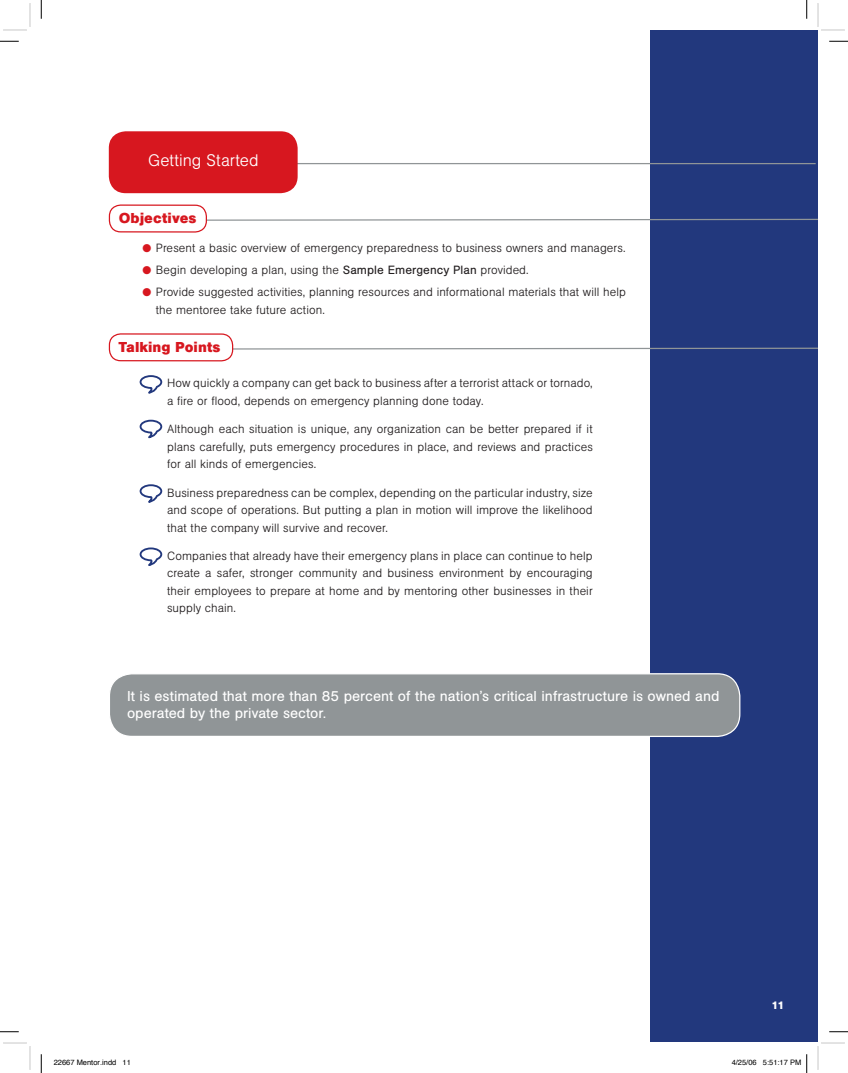
<style>
.page{position:relative;width:848px;height:1073px;background:#fff}
.page>*{position:absolute;margin:0;border:0;box-sizing:border-box;transform-origin:0 0}
.t1{font:17.5px "URW Accidalia Buc T Ligh";color:#fff}
.t2{font:15px/17.5px "URW Accidalia Buc T";color:#fff}
.t3{font:700 15px "URW Accidalia Buc T";letter-spacing:.005em;color:#d7171f}
.t4{font:12.5px/17.5px "URW Accidalia Buc T Ligh";letter-spacing:.005em;color:#231f20;text-align:justify}
.t5{font:700 11.25px "URW Accidalia Buc T";color:#fff}
.t6{font:7.5px "Helvetica";color:#000}
.s1{color:#d7171f}
.s2{font-family:"URW Accidalia Buc T"}
</style>
<div class="page">
<div style="left:649px;top:31px;width:168px;height:1011px;background:#22387d"></div>
<svg style="left:140px;top:375px;width:22px;height:18px"></svg>
<svg style="left:140px;top:420px;width:22px;height:18px"></svg>
<svg style="left:140px;top:484px;width:22px;height:19px"></svg>
<svg style="left:140px;top:547px;width:22px;height:19px"></svg>
<hr style="left:263px;top:163px;width:552px;height:1px;background:#909597">
<div style="left:109px;top:131px;width:188px;height:62px;background:#d7171f;border-radius:17px"></div>
<svg style="left:207px;top:218px;width:611px;height:3px"></svg>
<div style="left:109px;top:204px;width:98px;height:29px;border:1px solid #d7171f;border-radius:11px"></div>
<svg style="left:233px;top:347px;width:585px;height:3px"></svg>
<div style="left:109px;top:333px;width:124px;height:28px;border:1px solid #d7171f;border-radius:11px"></div>
<div style="left:109px;top:673px;width:630px;height:63px;background:#909597;border-radius:22px"></div>
<div style="left:109px;top:673px;width:631px;height:64px;border:1px solid #fff;border-radius:22px"></div>
<svg style="left:0;top:40px;width:19px;height:2px"></svg>
<svg style="left:829px;top:40px;width:19px;height:2px"></svg>
<svg style="left:0;top:1031px;width:19px;height:1px"></svg>
<svg style="left:829px;top:1031px;width:19px;height:1px"></svg>
<svg style="left:40px;top:0;width:2px;height:19px"></svg>
<svg style="left:40px;top:1054px;width:2px;height:18px"></svg>
<svg style="left:806px;top:0;width:1px;height:19px"></svg>
<svg style="left:806px;top:1054px;width:1px;height:18px"></svg>
<svg style="left:4px;top:1042px;width:23px;height:2px"></svg>
<svg style="left:817px;top:4px;width:27px;height:27px"></svg>
<svg style="left:817px;top:1042px;width:27px;height:27px"></svg>
<h1 class="t1" style="left:148px;top:151px;width:112px">Getting Started</h1>
<h2 class="t3" style="left:119px;top:209px;width:79px">Objectives</h2>
<p class="t4" style="left:142px;top:239px;width:484px"><span class="s1">●</span> Present a basic overview of emergency preparedness to business owners and managers.</p>
<p class="t4" style="left:142px;top:261px;width:388px"><span class="s1">●</span> Begin developing a plan, using the <span class="s2">Sample Emergency Plan</span> provided.</p>
<p class="t4" style="left:156px;top:283px;width:471px;text-indent:-13px"><span class="s1">●</span> Provide suggested activities, planning resources and informational materials that will help the mentoree take future action.</p>
<h2 class="t3" style="left:119px;top:338px;width:103px">Talking Points</h2>
<p class="t4" style="left:167px;top:374px;width:427px">How quickly a company can get back to business after a terrorist attack or tornado, a fire or flood, depends on emergency planning done today.</p>
<p class="t4" style="left:167px;top:420px;width:427px">Although each situation is unique, any organization can be better prepared if it plans carefully, puts emergency procedures in place, and reviews and practices for all kinds of emergencies.</p>
<p class="t4" style="left:167px;top:483px;width:427px">Business preparedness can be complex, depending on the particular industry, size and scope of operations. But putting a plan in motion will improve the likelihood that the company will survive and recover.</p>
<p class="t4" style="left:167px;top:547px;width:427px">Companies that already have their emergency plans in place can continue to help create a safer, stronger community and business environment by encouraging their employees to prepare at home and by mentoring other businesses in their supply chain.</p>
<h2 class="t2" style="left:127px;top:687px;width:594px">It is estimated that more than 85 percent of the nation’s critical infrastructure is owned and operated by the private sector.</h2>
<p class="t5" style="left:771px;top:998px;width:14px">11</p>
<p class="t6" style="left:54px;top:1056px;width:79px">22667 Mentor.indd 11</p>
<p class="t6" style="left:731px;top:1056px;width:71px">4/25/06 5:51:17 PM</p>
</div>
